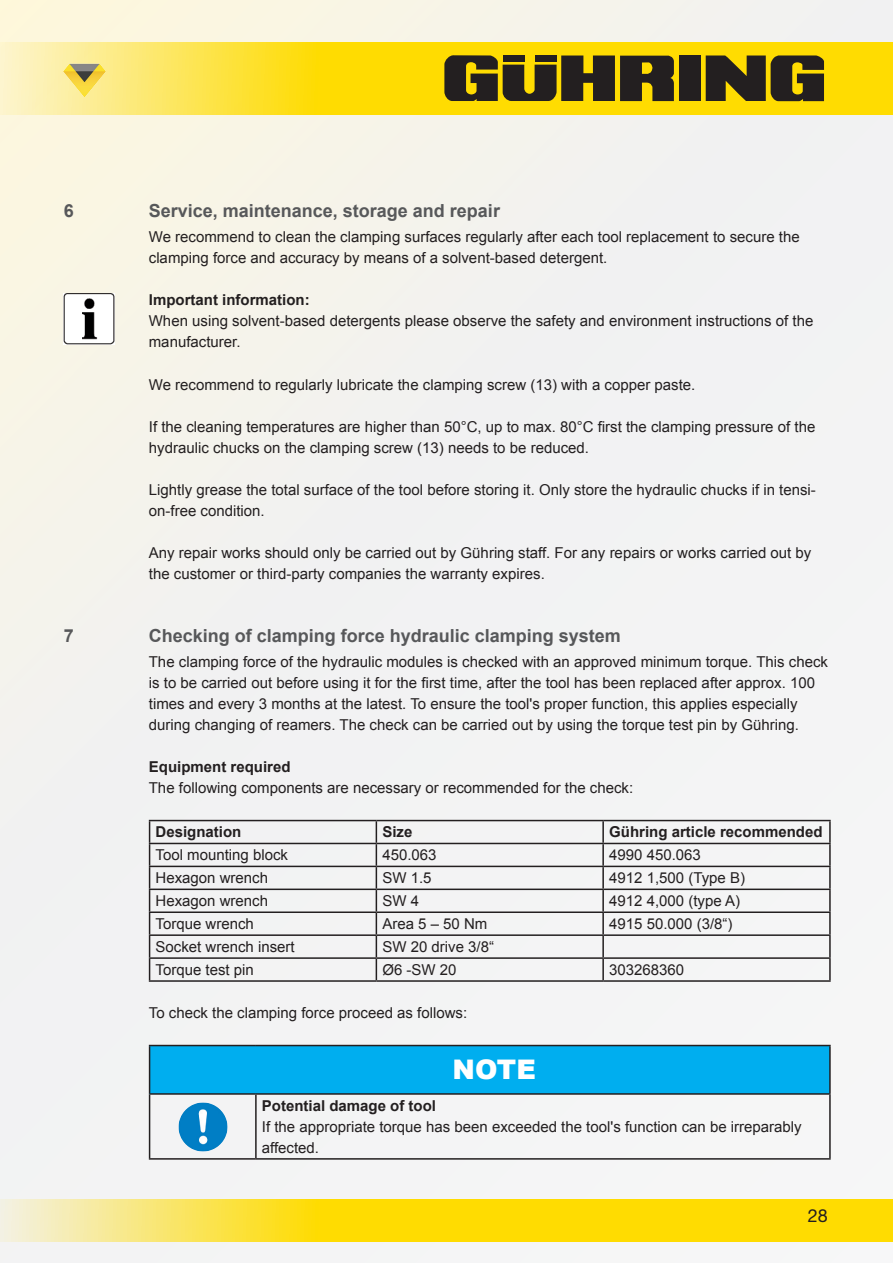
<style>
.page{position:relative;width:893px;height:1263px;background:#fff}
.page>*{position:absolute;margin:0;border:0;box-sizing:border-box;transform-origin:0 0}
.Tabelle{font:900 27px "Arial";color:#fff}
.Headline_Versalien_1{font:700 18px "Arial";color:#57585a}
.t1{font:18px "Helvetica Neue LTW1 G";color:#231f20}
.Fliesstext_45_light{font:15px/21px "Arial";color:#231f20}
.Tabelle-2{font:15px/21px "Arial";color:#231f20}
.Tabelle_Fett{font:700 15px "Arial";color:#231f20}
.Fließtext_Fett{font:700 15px "Arial";color:#231f20}
.Tabelle-3{font:700 15px "Arial";color:#231f20}
</style>
<div class="page">
<div style="left:0;top:0;width:893px;height:1263px;background:linear-gradient(to right,#f4f2eb,#f3f3f5)"></div>
<svg style="left:0;top:43px;width:893px;height:72px;background:#fde12f"></svg>
<svg style="left:0;top:1199px;width:893px;height:43px;background:#fcdf29"></svg>
<div style="left:679px;top:56px;width:22px;height:45px;background:#231f20"></div>
<svg style="left:706px;top:55px;width:118px;height:46px;background:#4f4419"></svg>
<svg style="left:444px;top:55px;width:230px;height:46px;background:#554a18"></svg>
<img style="left:64px;top:64px;width:43px;height:42px">
<hr style="left:149px;top:820px;width:227px;height:1px;background:#231f20">
<hr style="left:376px;top:820px;width:227px;height:1px;background:#231f20">
<hr style="left:603px;top:820px;width:228px;height:1px;background:#231f20">
<hr style="left:602px;top:821px;width:2px;height:22px;background:#231f20">
<hr style="left:829px;top:821px;width:2px;height:22px;background:#231f20">
<hr style="left:149px;top:843px;width:227px;height:1px;background:#231f20">
<hr style="left:376px;top:843px;width:227px;height:1px;background:#231f20">
<hr style="left:603px;top:843px;width:228px;height:1px;background:#231f20">
<hr style="left:602px;top:844px;width:2px;height:22px;background:#231f20">
<hr style="left:829px;top:844px;width:2px;height:22px;background:#231f20">
<hr style="left:149px;top:866px;width:227px;height:1px;background:#231f20">
<hr style="left:376px;top:866px;width:227px;height:1px;background:#231f20">
<hr style="left:603px;top:866px;width:228px;height:1px;background:#231f20">
<hr style="left:602px;top:867px;width:2px;height:21px;background:#231f20">
<hr style="left:829px;top:867px;width:2px;height:21px;background:#231f20">
<hr style="left:149px;top:888px;width:227px;height:2px;background:#231f20">
<hr style="left:376px;top:888px;width:227px;height:2px;background:#231f20">
<hr style="left:603px;top:888px;width:228px;height:2px;background:#231f20">
<hr style="left:602px;top:890px;width:2px;height:21px;background:#231f20">
<hr style="left:829px;top:890px;width:2px;height:21px;background:#231f20">
<hr style="left:149px;top:911px;width:227px;height:2px;background:#231f20">
<hr style="left:376px;top:911px;width:227px;height:2px;background:#231f20">
<hr style="left:603px;top:911px;width:228px;height:2px;background:#231f20">
<hr style="left:602px;top:913px;width:2px;height:21px;background:#231f20">
<hr style="left:829px;top:913px;width:2px;height:21px;background:#231f20">
<hr style="left:149px;top:934px;width:227px;height:2px;background:#231f20">
<hr style="left:376px;top:934px;width:227px;height:2px;background:#231f20">
<hr style="left:603px;top:934px;width:228px;height:2px;background:#231f20">
<hr style="left:602px;top:936px;width:2px;height:21px;background:#231f20">
<hr style="left:829px;top:936px;width:2px;height:21px;background:#231f20">
<hr style="left:149px;top:957px;width:227px;height:2px;background:#231f20">
<svg style="left:149px;top:821px;width:1px;height:159px"></svg>
<hr style="left:376px;top:957px;width:227px;height:2px;background:#231f20">
<svg style="left:376px;top:821px;width:1px;height:159px"></svg>
<hr style="left:603px;top:957px;width:228px;height:2px;background:#231f20">
<hr style="left:602px;top:959px;width:2px;height:21px;background:#231f20">
<hr style="left:829px;top:959px;width:2px;height:21px;background:#231f20">
<hr style="left:149px;top:980px;width:227px;height:2px;background:#231f20">
<hr style="left:376px;top:980px;width:227px;height:2px;background:#231f20">
<hr style="left:603px;top:980px;width:228px;height:2px;background:#231f20">
<div style="left:150px;top:1045px;width:680px;height:49px;background:#00aeef"></div>
<hr style="left:149px;top:1045px;width:107px;height:1px;background:#231f20">
<hr style="left:149px;top:1046px;width:1px;height:47px;background:#231f20">
<hr style="left:256px;top:1045px;width:575px;height:1px;background:#231f20">
<hr style="left:829px;top:1046px;width:2px;height:47px;background:#231f20">
<hr style="left:149px;top:1093px;width:107px;height:2px;background:#231f20">
<hr style="left:149px;top:1095px;width:1px;height:63px;background:#231f20">
<hr style="left:256px;top:1093px;width:575px;height:2px;background:#231f20">
<hr style="left:255px;top:1095px;width:2px;height:63px;background:#231f20">
<hr style="left:829px;top:1095px;width:2px;height:63px;background:#231f20">
<hr style="left:149px;top:1158px;width:107px;height:2px;background:#231f20">
<hr style="left:256px;top:1158px;width:575px;height:2px;background:#231f20">
<img style="left:177px;top:1101px;width:51px;height:51px">
<img style="left:64px;top:293px;width:51px;height:51px">
<p class="Headline_Versalien_1" style="left:64px;top:198px;width:12px">6</p>
<p class="Headline_Versalien_1" style="left:149px;top:198px;width:353px">Service, maintenance, storage and repair</p>
<p class="Fliesstext_45_light" style="left:149px;top:227px;width:652px">We recommend to clean the clamping surfaces regularly after each tool replacement to secure the clamping force and accuracy by means of a solvent-based detergent.</p>
<p class="Fließtext_Fett" style="left:149px;top:290px;width:162px">Important information:</p>
<p class="Fliesstext_45_light" style="left:149px;top:311px;width:666px">When using solvent-based detergents please observe the safety and environment instructions of the manufacturer.</p>
<p class="Fliesstext_45_light" style="left:149px;top:374px;width:548px">We recommend to regularly lubricate the clamping screw (13) with a copper paste.</p>
<p class="Fliesstext_45_light" style="left:149px;top:416px;width:668px">If the cleaning temperatures are higher than 50°C, up to max. 80°C first the clamping pressure of the hydraulic chucks on the clamping screw (13) needs to be reduced.</p>
<p class="Fliesstext_45_light" style="left:149px;top:479px;width:669px">Lightly grease the total surface of the tool before storing it. Only store the hydraulic chucks if in tensi&shy;on-free condition.</p>
<p class="Fliesstext_45_light" style="left:149px;top:542px;width:664px">Any repair works should only be carried out by Gühring staff. For any repairs or works carried out by the customer or third-party companies the warranty expires.</p>
<p class="Headline_Versalien_1" style="left:64px;top:622px;width:12px">7</p>
<p class="Headline_Versalien_1" style="left:149px;top:622px;width:474px">Checking of clamping force hydraulic clamping system</p>
<p class="Fliesstext_45_light" style="left:149px;top:651px;width:681px">The clamping force of the hydraulic modules is checked with an approved minimum torque. This check is to be carried out before using it for the first time, after the tool has been replaced after approx. 100 times and every 3 months at the latest. To ensure the tool's proper function, this applies especially during changing of reamers. The check can be carried out by using the torque test pin by Gühring.</p>
<p class="Fließtext_Fett" style="left:149px;top:756px;width:143px">Equipment required</p>
<p class="Fliesstext_45_light" style="left:149px;top:777px;width:486px">The following components are necessary or recommended for the check:</p>
<p class="Tabelle_Fett" style="left:156px;top:822px;width:87px">Designation</p>
<p class="Tabelle_Fett" style="left:382px;top:822px;width:32px">Size</p>
<p class="Tabelle_Fett" style="left:609px;top:822px;width:215px">Gühring article recommended</p>
<p class="Tabelle-2" style="left:156px;top:844px;width:134px">Tool mounting block</p>
<p class="Tabelle-2" style="left:382px;top:844px;width:56px">450.063</p>
<p class="Tabelle-2" style="left:609px;top:844px;width:93px">4990 450.063</p>
<p class="Tabelle-2" style="left:156px;top:867px;width:114px">Hexagon wrench</p>
<p class="Tabelle-2" style="left:382px;top:867px;width:51px">SW 1.5</p>
<p class="Tabelle-2" style="left:609px;top:867px;width:137px">4912 1,500 (Type B)</p>
<p class="Tabelle-2" style="left:156px;top:890px;width:114px">Hexagon wrench</p>
<p class="Tabelle-2" style="left:382px;top:890px;width:38px">SW 4</p>
<p class="Tabelle-2" style="left:609px;top:890px;width:132px">4912 4,000 (type A)</p>
<p class="Tabelle-2" style="left:156px;top:913px;width:100px">Torque wrench</p>
<p class="Tabelle-2" style="left:382px;top:913px;width:107px">Area 5 – 50 Nm</p>
<p class="Tabelle-2" style="left:609px;top:913px;width:125px">4915 50.000 (3/8“)</p>
<p class="Tabelle-2" style="left:156px;top:936px;width:141px">Socket wrench insert</p>
<p class="Tabelle-2" style="left:382px;top:936px;width:113px">SW 20 drive 3/8“</p>
<p class="Tabelle-2" style="left:156px;top:959px;width:100px">Torque test pin</p>
<p class="Tabelle-2" style="left:382px;top:959px;width:76px">Ø6 -SW 20</p>
<p class="Tabelle-2" style="left:609px;top:959px;width:77px">303268360</p>
<p class="Fliesstext_45_light" style="left:149px;top:1002px;width:320px">To check the clamping force proceed as follows:</p>
<p class="Tabelle" style="left:453px;top:1050px;width:85px">NOTE</p>
<p class="Tabelle-3" style="left:262px;top:1095px;width:176px">Potential damage of tool</p>
<p class="Tabelle-2" style="left:262px;top:1116px;width:541px">If the appropriate torque has been exceeded the tool's function can be irreparably affected.</p>
<p class="t1" style="left:808px;top:1204px;width:22px">28</p>
</div>
